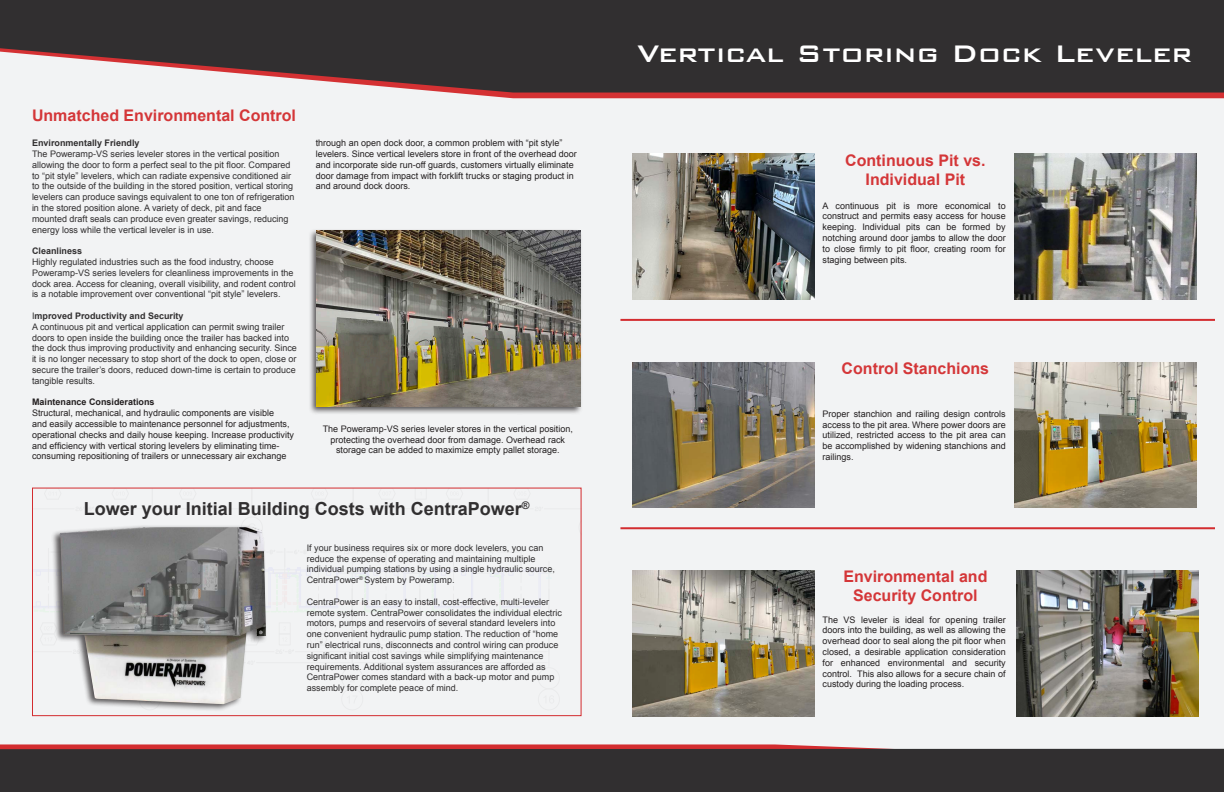
<style>
.page{position:relative;width:1224px;height:792px;background:#f2f3f4}
.page>*{position:absolute;margin:0;border:0;box-sizing:border-box;transform-origin:0 0}
.t1{font:500 32px "Bank Gothic BT";color:#fff}
.t2{font:700 18px "Arial";color:#312f30}
.t3{font:700 16px/19.2px "Arial";color:#d43638;text-align:center}
.t4{font:9px/10.8px "Arial";color:#312f30}
.t5{font:9px/10.8px "Arial";color:#231f20;text-align:justify}
.t6{font:700 9px "Arial";color:#312f30}
.t7{font:700 9px "Arial";color:#231f20}
.s1{font-weight:700}
</style>
<div class="page">
<div style="left:456px;top:93px;width:768px;height:5px;background:#d43133"></div>
<svg style="left:0;top:0;width:1224px;height:93px;background:#443f40"></svg>
<svg style="left:0;top:744px;width:975px;height:5px;background:#d8585a"></svg>
<div style="left:0;top:749px;width:1224px;height:43px;background:#312f30"></div>
<div style="left:308px;top:228px;width:275px;height:187px;background:#231f20;opacity:.75"></div>
<img style="left:317px;top:231px;width:264px;height:176px">
<hr style="left:620px;top:319px;width:595px;height:2px;background:#d32c2f">
<hr style="left:620px;top:527px;width:595px;height:2px;background:#d32c2f">
<img style="left:1015px;top:362px;width:182px;height:146px">
<img style="left:633px;top:362px;width:182px;height:146px">
<img style="left:633px;top:154px;width:182px;height:146px">
<img style="left:1015px;top:154px;width:182px;height:146px">
<img style="left:1016px;top:571px;width:182px;height:145px">
<img style="left:633px;top:571px;width:182px;height:145px">
<div style="left:32px;top:488px;width:550px;height:228px;border:1px solid #d32c2f"></div>
<div style="left:51px;top:525px;width:217px;height:187px;background:#231f20;opacity:.75"></div>
<img style="left:59px;top:527px;width:207px;height:178px">
<h3 class="t3" style="left:32px;top:106px;width:266px">Unmatched Environmental Control</h3>
<p class="t6" style="left:32px;top:137px;width:109px">Environmentally Friendly</p>
<p class="t4" style="left:32px;top:149px;width:264px">The Poweramp-VS series leveler stores in the vertical position allowing the door to form a perfect seal to the pit floor. Compared to “pit style” levelers, which can radiate expensive conditioned air to the outside of the building in the stored position, vertical storing levelers can produce savings equivalent to one ton of refrigeration in the stored position alone. A variety of deck, pit and face mounted draft seals can produce even greater savings, reducing energy loss while the vertical leveler is in use.</p>
<p class="t6" style="left:32px;top:245px;width:52px">Cleanliness</p>
<p class="t4" style="left:32px;top:257px;width:265px">Highly regulated industries such as the food industry, choose Poweramp-VS series levelers for cleanliness improvements in the dock area. Access for cleaning, overall visibility, and rodent control is a notable improvement over conventional “pit style” levelers.</p>
<p class="t4" style="left:32px;top:311px;width:266px">I<span class="s1">mproved Productivity and Security<br></span>A continuous pit and vertical application can permit swing trailer doors to open inside the building once the trailer has backed into the dock thus improving productivity and enhancing security. Since it is no longer necessary to stop short of the dock to open, close or secure the trailer’s doors, reduced down-time is certain to produce tangible results.</p>
<p class="t7" style="left:32px;top:396px;width:124px">Maintenance Considerations</p>
<p class="t5" style="left:32px;top:408px;width:264px;text-align:left">Structural, mechanical, and hydraulic components are visible<br>and easily accessible to maintenance personnel for adjustments, operational checks and daily house keeping. Increase productivity and efficiency with vertical storing levelers by eliminating time&shy;consuming repositioning of trailers or unnecessary air exchange</p>
<p class="t5" style="left:316px;top:138px;width:263px;text-align:left">through an open dock door, a common problem with “pit style” levelers. Since vertical levelers store in front of the overhead door and incorporate side run-off guards, customers virtually eliminate door damage from impact with forklift trucks or staging product in and around dock doors.</p>
<p class="t5" style="left:323px;top:423px;width:252px;text-align:center">The Poweramp-VS series leveler stores in the vertical position, protecting the overhead door from damage. Overhead rack storage can be added to maximize empty pallet storage.</p>
<h2 class="t2" style="left:84px;top:496px;width:447px">Lower your Initial Building Costs with CentraPower<sup>®</sup></h2>
<p class="t4" style="left:307px;top:542px;width:250px">If your business requires six or more dock levelers, you can reduce the expense of operating and maintaining multiple individual pumping stations by using a single hydraulic source, CentraPower<sup>®</sup> System by Poweramp.</p>
<p class="t4" style="left:307px;top:596px;width:257px">CentraPower is an easy to install, cost-effective, multi-leveler remote system. CentraPower consolidates the individual electric motors, pumps and reservoirs of several standard levelers into one convenient hydraulic pump station. The reduction of “home run” electrical runs, disconnects and control wiring can produce significant initial cost savings while simplifying maintenance requirements. Additional system assurances are afforded as CentraPower comes standard with a back-up motor and pump assembly for complete peace of mind.</p>
<h1 class="t1" style="left:637px;top:36px;width:556px">Vertical Storing Dock Leveler</h1>
<h3 class="t3" style="left:845px;top:151px;width:142px">Continuous Pit vs.<br>Individual Pit</h3>
<p class="t5" style="left:823px;top:200px;width:185px">A continuous pit is more economical to construct and permits easy access for house keeping. Individual pits can be formed by notching around door jambs to allow the door to close firmly to pit floor, creating room for staging between pits.</p>
<h3 class="t3" style="left:842px;top:359px;width:149px">Control Stanchions</h3>
<p class="t5" style="left:823px;top:408px;width:185px">Proper stanchion and railing design controls access to the pit area. Where power doors are utilized, restricted access to the pit area can be accomplished by widening stanchions and railings.</p>
<h3 class="t3" style="left:843px;top:567px;width:146px">Environmental and<br>Security Control</h3>
<p class="t5" style="left:823px;top:614px;width:185px">The VS leveler is ideal for opening trailer doors into the building, as well as allowing the overhead door to seal along the pit floor when closed, a desirable application consideration for enhanced environmental and security control. This also allows for a secure chain of custody during the loading process.</p>
</div>
